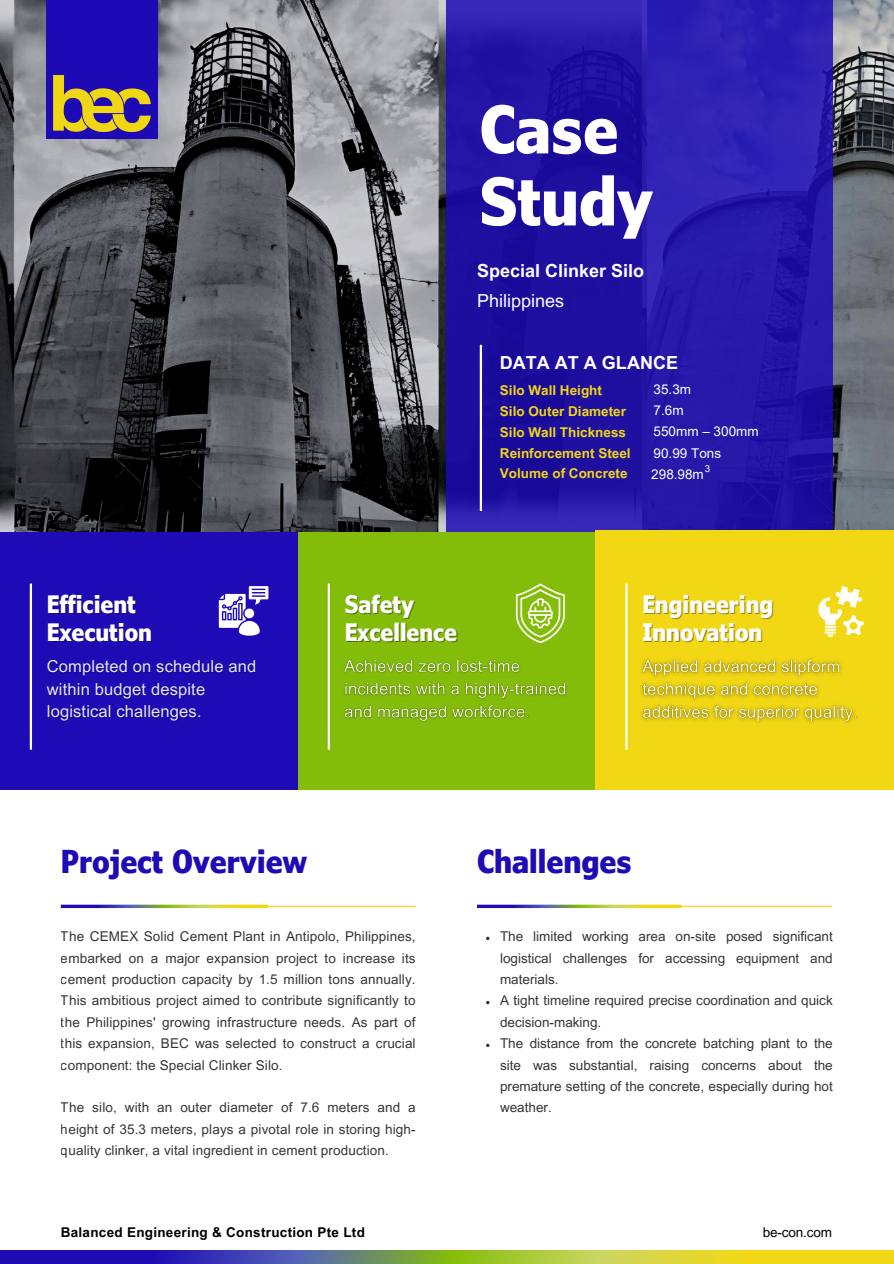
<style>
.page{position:relative;width:894px;height:1264px;background:#fff}
.page>*{position:absolute;margin:0;border:0;box-sizing:border-box;transform-origin:0 0}
.t1{font:700 condensed 66px/72px "Verdana Pro";color:#fff}
.t2{font:700 condensed 31.5px "Verdana Pro";color:#1e0bb5}
.t3{font:700 condensed 24px "Verdana Pro";color:#fff}
.t4{font:700 18px "Arial MT Pro";color:#fff}
.t5{font:18px "Arial MT Pro";color:#fff}
.t6{font:16.5px/22.5px "Arial MT Pro";letter-spacing:.01em;color:#fff}
.t7{font:13.5px/21.3px "Arial MT Pro";color:#000;text-align:justify}
.t8{font:700 13.5px "Arial MT Pro";color:#f2d715}
.t9{font:700 13.5px "Arial MT Pro";letter-spacing:.02em;color:#000}
.t10{font:13.5px "Arial";color:#fff}
.t11{font:9.75px "Arial";color:#fff}
</style>
<div class="page">
<img style="left:0;top:0;width:446px;height:532px">
<img style="left:832px;top:0;width:61px;height:530px">
<svg style="left:446px;top:0;width:386px;height:532px;background:#2415a6"></svg>
<div style="left:0;top:532px;width:298px;height:258px;background:#1e0bb5"></div>
<div style="left:298px;top:532px;width:297px;height:258px;background:#84bd09"></div>
<svg style="left:0;top:1250px;width:893px;height:13px;background:#898b63"></svg>
<div style="left:595px;top:530px;width:298px;height:260px;background:#f2d715"></div>
<svg style="left:515px;top:583px;width:49px;height:60px"></svg>
<hr style="left:30px;top:583px;width:2px;height:166px;background:#fff">
<hr style="left:327px;top:583px;width:3px;height:166px;background:#fff">
<hr style="left:625px;top:583px;width:2px;height:166px;background:#fff">
<svg style="left:219px;top:586px;width:49px;height:50px"></svg>
<hr style="left:61px;top:905px;width:354px;height:1px;background:#f2d715">
<hr style="left:477px;top:905px;width:354px;height:1px;background:#f2d715">
<svg style="left:61px;top:904px;width:207px;height:4px"></svg>
<svg style="left:477px;top:904px;width:204px;height:4px"></svg>
<svg style="left:818px;top:586px;width:45px;height:50px"></svg>
<img style="left:47px;top:0;width:110px;height:138px">
<img style="left:344px;top:659px;width:222px;height:63px">
<img style="left:641px;top:659px;width:216px;height:64px">
<hr style="left:479px;top:345px;width:3px;height:166px;background:#fff">
<p class="t3" style="left:47px;top:588px;width:90px">Efficient</p>
<p class="t3" style="left:47px;top:616px;width:107px">Execution</p>
<p class="t6" style="left:47px;top:657px;width:211px">Completed on schedule and within budget despite logistical challenges.</p>
<h6 class="t1" style="left:479px;top:91px;width:175px">Case<br>Study</h6>
<p class="t4" style="left:477px;top:264px;width:169px">Special Clinker Silo</p>
<p class="t5" style="left:477px;top:293px;width:89px">Philippines</p>
<p class="t4" style="left:499px;top:356px;width:179px">DATA AT A GLANCE</p>
<h1 class="t8" style="left:499px;top:385px;width:104px">Silo Wall Height</h1>
<p class="t8" style="left:499px;top:406px;width:128px">Silo Outer Diameter</p>
<h3 class="t8" style="left:499px;top:427px;width:128px">Silo Wall Thickness</h3>
<p class="t8" style="left:500px;top:447px;width:132px">Reinforcement Steel</p>
<p class="t8" style="left:499px;top:468px;width:129px">Volume of Concrete</p>
<h6 class="t10" style="left:653px;top:382px;width:39px">35.3m</h6>
<p class="t10" style="left:653px;top:403px;width:31px">7.6m</p>
<p class="t10" style="left:653px;top:424px;width:107px">550mm – 300mm</p>
<p class="t10" style="left:653px;top:445px;width:69px">90.99 Tons</p>
<h3 class="t10" style="left:651px;top:466px;width:54px">298.98m</h3>
<p class="t11" style="left:704px;top:463px;width:7px">3</p>
<p class="t3" style="left:345px;top:588px;width:71px">Safety</p>
<h4 class="t3" style="left:345px;top:616px;width:114px">Excellence</h4>
<p class="t3" style="left:642px;top:588px;width:132px">Engineering</p>
<h5 class="t3" style="left:642px;top:616px;width:121px">Innovation</h5>
<p class="t2" style="left:61px;top:841px;width:248px">Project Overview</p>
<p class="t2" style="left:477px;top:841px;width:156px">Challenges</p>
<p class="t7" style="left:61px;top:927px;width:356px">The CEMEX Solid Cement Plant in Antipolo, Philippines, embarked on a major expansion project to increase its cement production capacity by 1.5 million tons annually.<br>This ambitious project aimed to contribute significantly to the Philippines' growing infrastructure needs. As part of this expansion, BEC was selected to construct a crucial component: the Special Clinker Silo.</p>
<p class="t7" style="left:61px;top:1098px;width:356px">The silo, with an outer diameter of 7.6 meters and a height of 35.3 meters, plays a pivotal role in storing high&shy;quality clinker, a vital ingredient in cement production.</p>
<p class="t7" style="left:500px;top:927px;width:334px;text-align:left">The limited working area on-site posed significant logistical challenges for accessing equipment and materials.<br>A tight timeline required precise coordination and quick decision-making.<br>The distance from the concrete batching plant to the site was substantial, raising concerns about the premature setting of the concrete, especially during hot weather.</p>
<p class="t9" style="left:61px;top:1226px;width:305px">Balanced Engineering &amp; Construction Pte Ltd</p>
<p class="t7" style="left:762px;top:1223px;width:71px">be-con.com</p>
</div>
